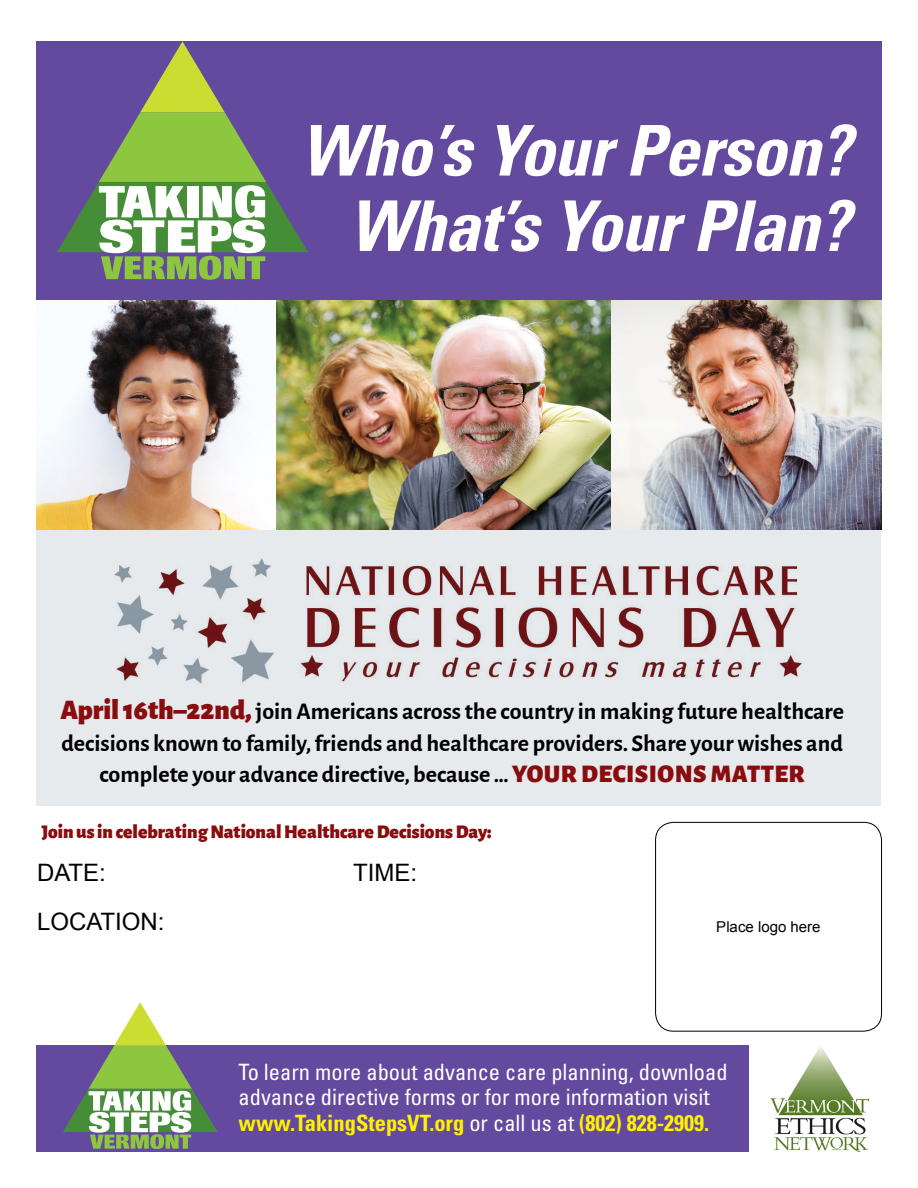
<style>
.page{position:relative;width:918px;height:1188px;background:#fff}
.page>*{position:absolute;margin:0;border:0;box-sizing:border-box;transform-origin:0 0}
.t1{font:700 24px/31.5px "Alegreya Sans";color:#000;text-align:center}
.t2{font:24px/48.6px "Arial";color:#000}
.t3{font:condensed 22.5px/25.5px "Univers";color:#fff}
.t4{font:900 19.5px "Alegreya Sans";color:#890d0f}
.t5{font:15px "Arial";color:#000}
.s1{font-weight:900;font-size:28.5px;color:#890d0f}
.s2{font-weight:900;font-size:25.5px;color:#890d0f}
.s3{font-weight:700;color:#fff200}
</style>
<div class="page">
<div style="left:36px;top:529px;width:844px;height:277px;background:#e6eaed"></div>
<div style="left:36px;top:1046px;width:713px;height:106px;background:#634a9e"></div>
<div style="left:36px;top:41px;width:846px;height:260px;background:#634a9e"></div>
<img style="left:115px;top:559px;width:687px;height:125px">
<svg style="left:63px;top:1002px;width:155px;height:147px"></svg>
<div style="left:655px;top:822px;width:227px;height:210px;border:1px solid #000;border-radius:18px"></div>
<img style="left:276px;top:301px;width:335px;height:228px">
<img style="left:611px;top:301px;width:271px;height:228px">
<img style="left:36px;top:301px;width:222px;height:228px">
<img style="left:770px;top:1046px;width:98px;height:106px">
<svg style="left:830px;top:124px;width:27px;height:52px"></svg>
<svg style="left:57px;top:41px;width:766px;height:239px"></svg>
<svg style="left:829px;top:200px;width:27px;height:51px"></svg>
<p class="t1" style="left:60px;top:694px;width:785px"><span class="s1">April 16th–22nd,</span> join Americans across the country in making future healthcare decisions known to family, friends and healthcare providers. Share your wishes and complete your advance directive, because … <span class="s2">YOUR DECISIONS MATTER</span></p>
<p class="t4" style="left:41px;top:816px;width:452px">Join us in celebrating National Healthcare Decisions Day:</p>
<p class="t2" style="left:37px;top:849px;width:129px">DATE:<br>LOCATION:</p>
<p class="t2" style="left:353px;top:849px;width:66px">TIME:</p>
<p class="t5" style="left:716px;top:917px;width:106px">Place logo here</p>
<p class="t3" style="left:238px;top:1059px;width:491px">To learn more about advance care planning, download advance directive forms or for more information visit <span class="s3">www.TakingStepsVT.org</span> or call us at <span class="s3">(802) 828-2909.</span></p>
</div>
